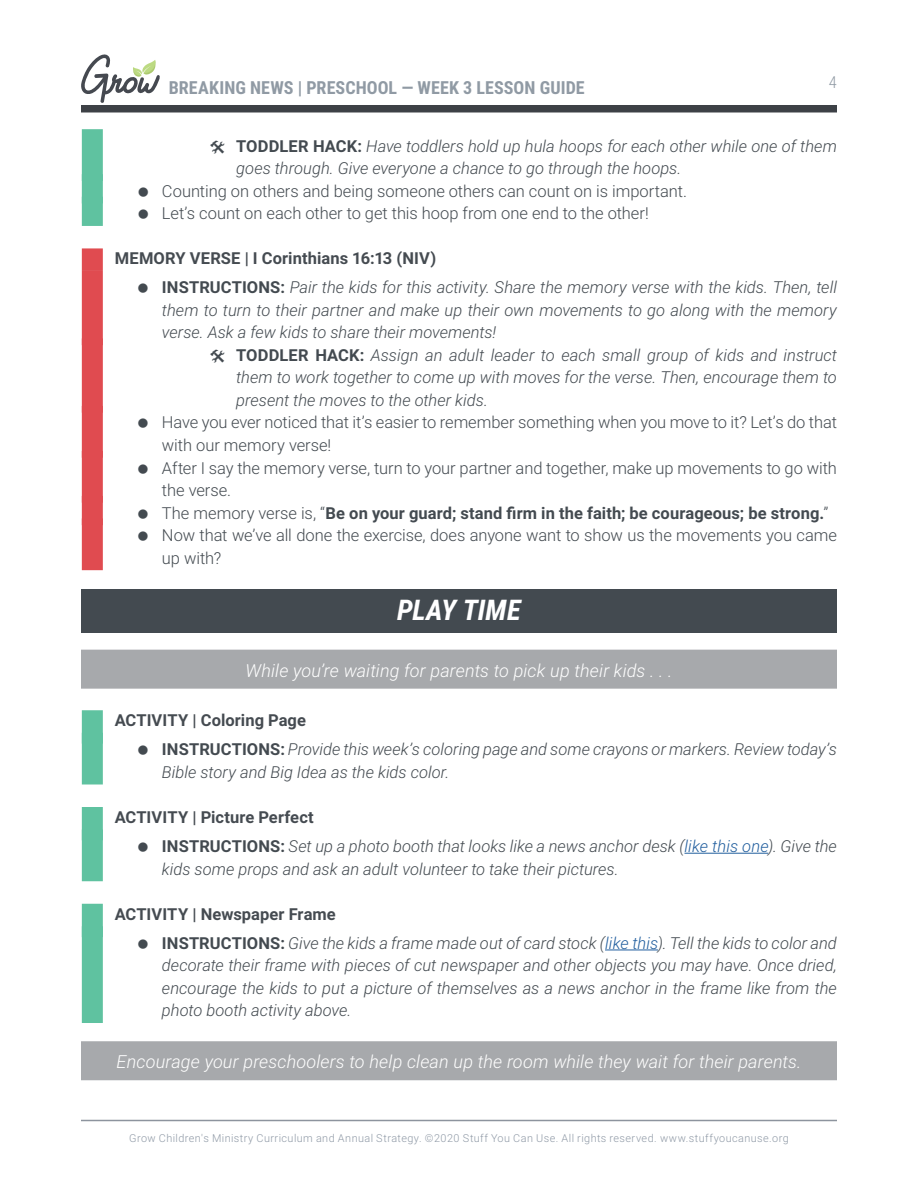
<style>
.page{position:relative;width:918px;height:1188px;background:#fff}
.page>*{position:absolute;margin:0;border:0;box-sizing:border-box;transform-origin:0 0}
.t1{font:italic 700 28.5px "Roboto Condensed";color:#fff}
.t2{font:italic 300 18px "Roboto";letter-spacing:.005em;color:#fff}
.t3{font:700 18px "Roboto Condensed";letter-spacing:.005em;color:#909aa4}
.t4{font:italic 300 16.5px/29.2px "Roboto";color:#434a50}
.t5{font:300 16.5px/22.5px "Roboto";letter-spacing:-.005em;color:#434a50}
.t6{font:300 16.5px "Roboto Condensed";color:#909aa4}
.t7{font:300 10.8px "Roboto";letter-spacing:.04em;color:#8f99a6}
.s1{font-weight:700;font-style:normal}
.s2{font-weight:700;font-style:normal;color:#454b51}
.s3{font-weight:700}
.s4{color:#215e9e}
</style>
<div class="page">
<div style="left:81px;top:105px;width:756px;height:7px;background:#3d4146"></div>
<svg style="left:81px;top:54px;width:79px;height:49px"></svg>
<hr style="left:81px;top:1120px;width:756px;height:1px;background:#8d949e">
<div style="left:82px;top:129px;width:21px;height:52px;background:#5fc2a0"></div>
<div style="left:82px;top:174px;width:21px;height:29px;background:#5fc2a0"></div>
<div style="left:82px;top:197px;width:21px;height:29px;background:#5fc2a0"></div>
<div style="left:82px;top:248px;width:21px;height:23px;background:#e04b50"></div>
<div style="left:82px;top:271px;width:21px;height:74px;background:#e04b50"></div>
<div style="left:82px;top:338px;width:21px;height:75px;background:#e04b50"></div>
<div style="left:82px;top:406px;width:21px;height:52px;background:#e04b50"></div>
<div style="left:82px;top:451px;width:21px;height:52px;background:#e04b50"></div>
<div style="left:82px;top:496px;width:21px;height:29px;background:#e04b50"></div>
<div style="left:82px;top:518px;width:21px;height:52px;background:#e04b50"></div>
<div style="left:81px;top:589px;width:756px;height:44px;background:#434a50"></div>
<div style="left:81px;top:650px;width:756px;height:39px;background:#a7a9ac"></div>
<div style="left:82px;top:710px;width:21px;height:34px;background:#5fc2a0"></div>
<div style="left:82px;top:733px;width:21px;height:52px;background:#5fc2a0"></div>
<div style="left:82px;top:807px;width:21px;height:33px;background:#5fc2a0"></div>
<div style="left:82px;top:830px;width:21px;height:51px;background:#5fc2a0"></div>
<hr style="left:684px;top:853px;width:84px;height:1px;background:#215e9e">
<div style="left:82px;top:904px;width:21px;height:33px;background:#5fc2a0"></div>
<div style="left:82px;top:926px;width:21px;height:97px;background:#5fc2a0"></div>
<hr style="left:605px;top:950px;width:53px;height:1px;background:#215e9e">
<div style="left:81px;top:1041px;width:756px;height:39px;background:#a7a9ac"></div>
<p class="t3" style="left:169px;top:75px;width:417px">BREAKING NEWS | PRESCHOOL — WEEK 3 LESSON GUIDE</p>
<p class="t6" style="left:829px;top:71px;width:10px">4</p>
<p class="t4" style="left:236px;top:134px;width:602px;line-height:22.5px"><span class="s1">TODDLER HACK:</span> Have toddlers hold up hula hoops for each other while one of them goes through. Give everyone a chance to go through the hoops.</p>
<p class="t5" style="left:162px;top:179px;width:527px">Counting on others and being someone others can count on is important.<br>Let’s count on each other to get this hoop from one end to the other!</p>
<p class="t4" style="left:162px;top:243px;width:677px;text-indent:-47px"><span class="s2">MEMORY VERSE | I Corinthians 16:13 (NIV)<br></span><span class="s1">INSTRUCTIONS:</span> Pair the kids for this activity. Share the memory verse with the kids. Then, tell</p>
<p class="t4" style="left:162px;top:295px;width:676px">them to turn to their partner and make up their own movements to go along with the memory</p>
<p class="t4" style="left:162px;top:317px;width:336px">verse. Ask a few kids to share their movements!</p>
<p class="t4" style="left:236px;top:340px;width:602px"><span class="s1">TODDLER HACK:</span> Assign an adult leader to each small group of kids and instruct</p>
<p class="t4" style="left:236px;top:362px;width:602px">them to work together to come up with moves for the verse. Then, encourage them to</p>
<p class="t4" style="left:236px;top:385px;width:253px">present the moves to the other kids.</p>
<p class="t5" style="left:162px;top:411px;width:677px">Have you ever noticed that it’s easier to remember something when you move to it? Let’s do that with our memory verse!<br>After I say the memory verse, turn to your partner and together, make up movements to go with the verse.<br>The memory verse is, “<span class="s3">Be on your guard; stand firm in the faith; be courageous; be strong.</span>” Now that we’ve all done the exercise, does anyone want to show us the movements you came up with?</p>
<h1 class="t1" style="left:397px;top:590px;width:125px">PLAY TIME</h1>
<p class="t2" style="left:246px;top:657px;width:428px">While you’re waiting for parents to pick up their kids . . .</p>
<p class="t4" style="left:162px;top:705px;width:677px;text-indent:-47px"><span class="s2">ACTIVITY | Coloring Page<br></span><span class="s1">INSTRUCTIONS:</span> Provide this week’s coloring page and some crayons or markers. Review today’s</p>
<p class="t4" style="left:162px;top:757px;width:289px">Bible story and Big Idea as the kids color.</p>
<p class="t4" style="left:162px;top:802px;width:677px;text-indent:-47px"><span class="s2">ACTIVITY | Picture Perfect<br></span><span class="s1">INSTRUCTIONS:</span> Set up a photo booth that looks like a news anchor desk (<span class="s4">like this one</span>). Give the</p>
<p class="t4" style="left:162px;top:853px;width:458px">kids some props and ask an adult volunteer to take their pictures.</p>
<p class="t4" style="left:162px;top:898px;width:677px;text-indent:-47px"><span class="s2">ACTIVITY | Newspaper Frame<br></span><span class="s1">INSTRUCTIONS:</span> Give the kids a frame made out of card stock (<span class="s4">like this</span>). Tell the kids to color and</p>
<p class="t4" style="left:162px;top:954px;width:677px;line-height:22.5px;text-align:justify">decorate their frame with pieces of cut newspaper and other objects you may have. Once dried, encourage the kids to put a picture of themselves as a news anchor in the frame like from the photo booth activity above.</p>
<p class="t2" style="left:117px;top:1049px;width:686px">Encourage your preschoolers to help clean up the room while they wait for their parents.</p>
<p class="t7" style="left:129px;top:1131px;width:661px">Grow Children's Ministry Curriculum and Annual Strategy. ©2020 Stuff You Can Use. All rights reserved. www.stuffyoucanuse.org</p>
</div>
